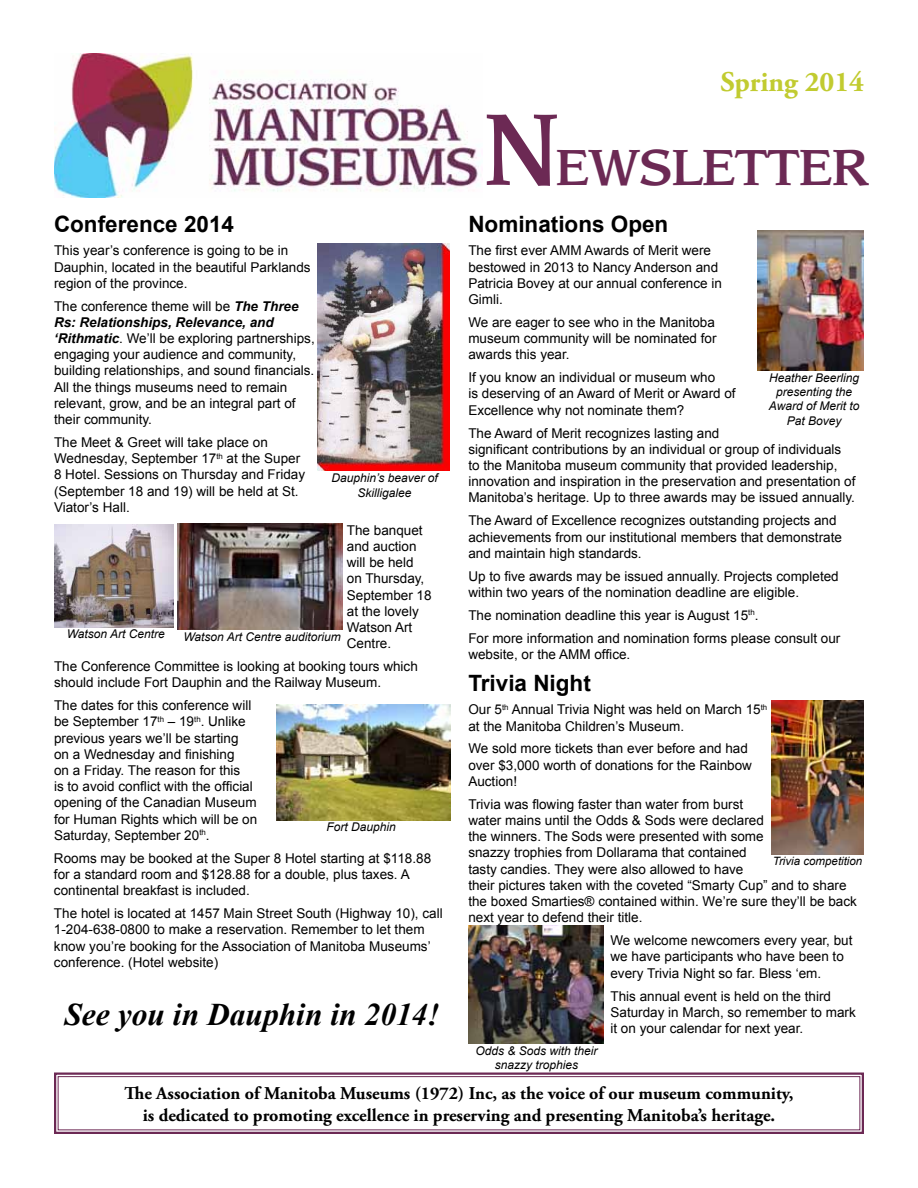
<style>
.page{position:relative;width:918px;height:1188px;background:#fff}
.page>*{position:absolute;margin:0;border:0;box-sizing:border-box;transform-origin:0 0}
.t1{font:500 49.5px "Leawood Std";letter-spacing:-.02em;color:#6c2954}
.t2{font:italic 700 31.5px "Times New Roman";color:#000}
.t3{font:700 28.5px "Adobe Garamond Pro";color:#c1cb30}
.t4{font:700 22.5px "Arial";color:#000}
.t5{font:700 18px/21.6px "Adobe Garamond Pro";color:#000;text-align:center}
.t6{font:13.5px/16.2px "Arial";color:#000}
.t7{font:italic 12px/14.4px "Arial";color:#000;text-align:center}
.t8{font:italic 11.55px "Arial";color:#000}
.s1{font-weight:700;font-style:italic}
.s2{font-size:99px}
</style>
<div class="page">
<svg style="left:54px;top:1072px;width:810px;height:62px"></svg>
<div style="left:58px;top:1076px;width:802px;height:54px;border:1px solid #6c2954"></div>
<img style="left:54px;top:54px;width:426px;height:144px">
<img style="left:317px;top:243px;width:133px;height:227px">
<img style="left:54px;top:524px;width:120px;height:103px">
<img style="left:178px;top:523px;width:165px;height:107px">
<img style="left:276px;top:704px;width:174px;height:117px">
<img style="left:757px;top:231px;width:107px;height:140px">
<img style="left:771px;top:701px;width:93px;height:153px">
<img style="left:468px;top:926px;width:136px;height:117px">
<h3 class="t3" style="left:721px;top:66px;width:145px">Spring 2014</h3>
<h3 class="t4" style="left:54px;top:209px;width:182px">Conference 2014</h3>
<p class="t6" style="left:54px;top:243px;width:258px">This year’s conference is going to be in<br>Dauphin, located in the beautiful Parklands region of the province.</p>
<p class="t6" style="left:54px;top:298px;width:262px">The conference theme will be <span class="s1">The Three Rs: Relationships, Relevance, and ‘Rithmatic</span>. We’ll be exploring partnerships, engaging your audience and community, building relationships, and sound financials.<br>All the things museums need to remain relevant, grow, and be an integral part of their community.</p>
<p class="t6" style="left:54px;top:434px;width:253px">The Meet &amp; Greet will take place on Wednesday, September 17<sup>th</sup> at the Super 8 Hotel. Sessions on Thursday and Friday (September 18 and 19) will be held at St.<br>Viator’s Hall.</p>
<p class="t7" style="left:331px;top:471px;width:108px">Dauphin’s beaver of<br>Skilligalee</p>
<p class="t6" style="left:347px;top:522px;width:86px">The banquet and auction will be held on Thursday,<br>September 18 at the lovely<br>Watson Art<br>Centre.</p>
<p class="t6" style="left:54px;top:658px;width:365px">The Conference Committee is looking at booking tours which should include Fort Dauphin and the Railway Museum.</p>
<p class="t6" style="left:54px;top:698px;width:205px">The dates for this conference will be September 17<sup>th</sup> – 19<sup>th</sup>. Unlike previous years we’ll be starting<br>on a Wednesday and finishing<br>on a Friday. The reason for this<br>is to avoid conflict with the official opening of the Canadian Museum for Human Rights which will be on<br>Saturday, September 20<sup>th</sup>.</p>
<p class="t6" style="left:54px;top:850px;width:379px">Rooms may be booked at the Super 8 Hotel starting at $118.88 for a standard room and $128.88 for a double, plus taxes. A continental breakfast is included.</p>
<p class="t6" style="left:54px;top:905px;width:390px">The hotel is located at 1457 Main Street South (Highway 10), call 1-204-638-0800 to make a reservation. Remember to let them know you’re booking for the Association of Manitoba Museums’ conference. (Hotel website)</p>
<h2 class="t2" style="left:64px;top:992px;width:377px">See you in Dauphin in 2014!</h2>
<p class="t7" style="left:67px;top:627px;width:100px">Watson Art Centre</p>
<p class="t7" style="left:184px;top:630px;width:159px">Watson Art Centre auditorium</p>
<p class="t7" style="left:326px;top:820px;width:71px">Fort Dauphin</p>
<h1 class="t1" style="left:483px;top:137px;width:387px"><span class="s2">N</span>EWSLETTER</h1>
<h3 class="t4" style="left:468px;top:209px;width:202px">Nominations Open</h3>
<p class="t6" style="left:468px;top:243px;width:255px">The first ever AMM Awards of Merit were bestowed in 2013 to Nancy Anderson and<br>Patricia Bovey at our annual conference in<br>Gimli.</p>
<p class="t6" style="left:468px;top:314px;width:250px">We are eager to see who in the Manitoba museum community will be nominated for awards this year.</p>
<p class="t6" style="left:468px;top:370px;width:269px">If you know an individual or museum who<br>is deserving of an Award of Merit or Award of<br>Excellence why not nominate them?</p>
<p class="t6" style="left:468px;top:425px;width:389px">The Award of Merit recognizes lasting and<br>significant contributions by an individual or group of individuals to the Manitoba museum community that provided leadership, innovation and inspiration in the preservation and presentation of Manitoba’s heritage. Up to three awards may be issued annually.</p>
<p class="t6" style="left:468px;top:513px;width:375px">The Award of Excellence recognizes outstanding projects and achievements from our institutional members that demonstrate and maintain high standards.</p>
<p class="t6" style="left:468px;top:568px;width:372px">Up to five awards may be issued annually. Projects completed within two years of the nomination deadline are eligible.</p>
<p class="t6" style="left:468px;top:604px;width:374px;line-height:23px">The nomination deadline this year is August 15<sup>th</sup>.<br>For more information and nomination forms please consult our</p>
<p class="t6" style="left:468px;top:646px;width:164px">website, or the AMM office.</p>
<p class="t7" style="left:769px;top:370px;width:92px">Heather Beerling presenting the<br>Award of Merit to<br>Pat Bovey</p>
<h3 class="t4" style="left:468px;top:668px;width:124px">Trivia Night</h3>
<p class="t6" style="left:468px;top:702px;width:301px">Our 5<sup>th</sup> Annual Trivia Night was held on March 15<sup>th </sup>at the Manitoba Children’s Museum.</p>
<p class="t6" style="left:468px;top:741px;width:285px">We sold more tickets than ever before and had over $3,000 worth of donations for the Rainbow<br>Auction!</p>
<p class="t6" style="left:468px;top:796px;width:390px">Trivia was flowing faster than water from burst<br>water mains until the Odds &amp; Sods were declared<br>the winners. The Sods were presented with some<br>snazzy trophies from Dollarama that contained<br>tasty candies. They were also allowed to have<br>their pictures taken with the coveted “Smarty Cup” and to share the boxed Smarties® contained within. We’re sure they’ll be back next year to defend their title.</p>
<p class="t6" style="left:610px;top:932px;width:244px">We welcome newcomers every year, but we have participants who have been to every Trivia Night so far. Bless ‘em.</p>
<p class="t6" style="left:610px;top:988px;width:247px">This annual event is held on the third<br>Saturday in March, so remember to mark it on your calendar for next year.</p>
<p class="t8" style="left:773px;top:853px;width:91px">Trivia competition</p>
<p class="t7" style="left:476px;top:1044px;width:124px">Odds &amp; Sods with their snazzy trophies</p>
<h3 class="t5" style="left:125px;top:1083px;width:670px">The Association of Manitoba Museums (1972) Inc, as the voice of our museum community, is dedicated to promoting excellence in preserving and presenting Manitoba’s heritage.</h3>
</div>
